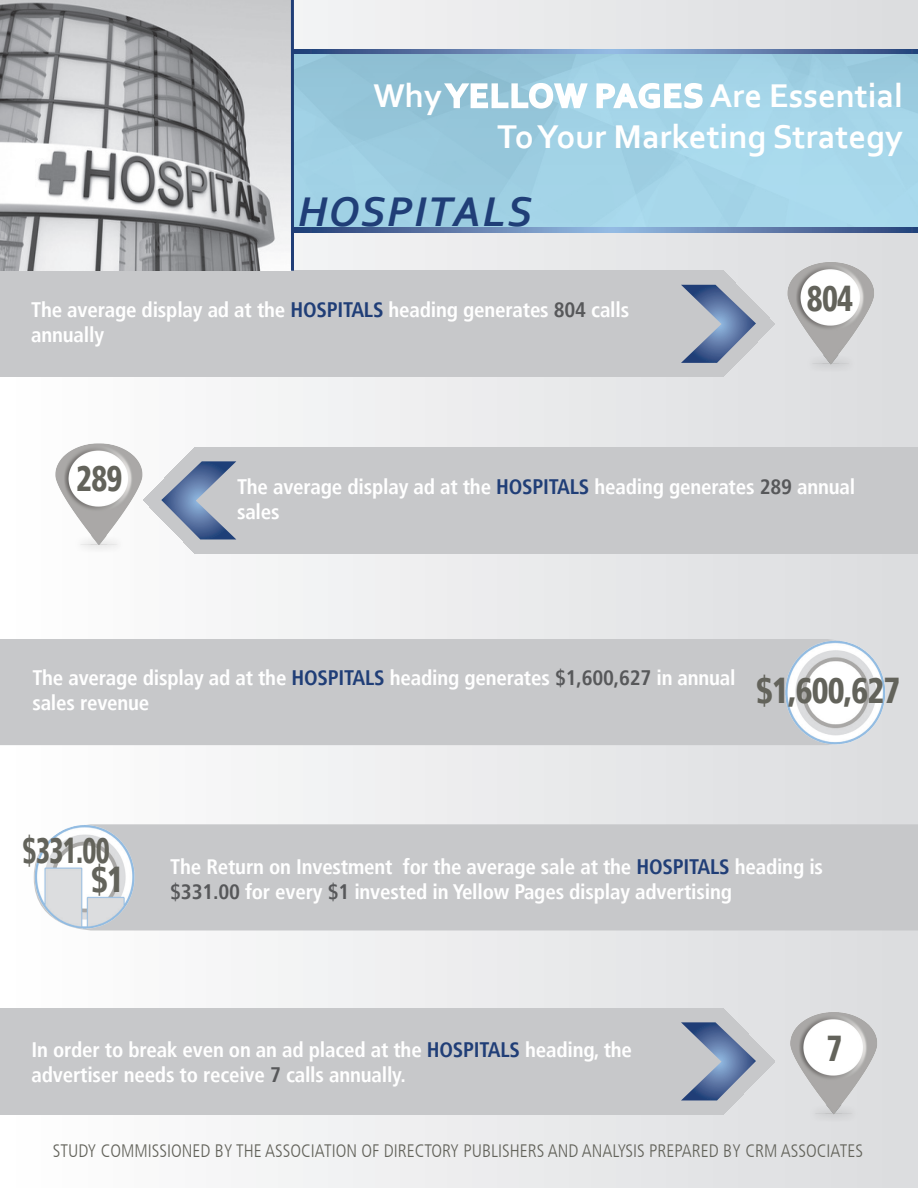
<style>
.page{position:relative;width:918px;height:1188px;background:#fff}
.page>*{position:absolute;margin:0;border:0;box-sizing:border-box;transform-origin:0 0}
.t1{font:italic 700 43.5px "Corbel";letter-spacing:.04em;color:#203e77}
.t2{font:900 condensed 36px "Frutiger LT";letter-spacing:-.025em;color:#63635b;scale:.9 1}
.t3{font:900 condensed 36px/28.8px "Frutiger LT";letter-spacing:-.025em;color:#63635b;scale:.75 1}
.t4{font:900 condensed 36px "Frutiger LT";letter-spacing:-.025em;color:#63635b;scale:.85 1}
.t5{font:700 34.5px/41.4px "Corbel";color:#fff;text-align:right}
.t6{font:700 condensed 21px/25.2px "Frutiger LT";letter-spacing:-.01em;color:#fff}
.t7{font:300 condensed 18px "Frutiger LT";color:#63635b}
.s1{color:#203e77}
.s2{color:#57585a}
</style>
<div class="page">
<div style="left:1px;top:1px;width:916px;height:1186px;background:linear-gradient(to right,#fffefe,#dbdcde)"></div>
<svg style="left:294px;top:54px;width:624px;height:174px;background:#9ecfe3"></svg>
<img style="left:770px;top:248px;width:148px;height:146px">
<div style="left:0;top:639px;width:770px;height:106px;background:#c7c8ca"></div>
<img style="left:34px;top:429px;width:117px;height:131px">
<img style="left:778px;top:1006px;width:117px;height:126px">
<img style="left:770px;top:619px;width:121px;height:134px">
<div style="left:143px;top:824px;width:775px;height:106px;background:#c7c8ca"></div>
<img style="left:27px;top:815px;width:116px;height:125px">
<svg style="left:294px;top:49px;width:624px;height:5px;background:#5f7cab"></svg>
<svg style="left:294px;top:228px;width:624px;height:4px;background:#5f7cab"></svg>
<div style="left:0;top:271px;width:775px;height:106px;background:#c7c8ca"></div>
<svg style="left:681px;top:285px;width:75px;height:78px;background:#919fb6"></svg>
<div style="left:143px;top:447px;width:775px;height:106px;background:#c7c8ca"></div>
<svg style="left:161px;top:461px;width:75px;height:78px;background:#93a0b8"></svg>
<div style="left:0;top:1008px;width:775px;height:107px;background:#c7c8ca"></div>
<svg style="left:681px;top:1022px;width:75px;height:78px;background:#929fb7"></svg>
<svg style="left:442px;top:81px;width:147px;height:29px"></svg>
<svg style="left:595px;top:76px;width:109px;height:34px"></svg>
<img style="left:0;top:0;width:291px;height:271px">
<hr style="left:291px;top:0;width:3px;height:271px;background:#203e77">
<h3 class="t5" style="left:373px;top:74px;width:531px">Why Yellow Pages Are Essential<br>To Your Marketing Strategy</h3>
<h1 class="t1" style="left:298px;top:185px;width:236px">HOSPITALS</h1>
<p class="t6" style="left:31px;top:297px;width:600px">The average display ad at the <span class="s1">Hospitals</span> heading generates <span class="s2">804</span> calls annually</p>
<h2 class="t4" style="left:807px;top:277px;width:56px">804</h2>
<h2 class="t4" style="left:76px;top:457px;width:56px">289</h2>
<p class="t6" style="left:237px;top:474px;width:620px">The average display ad at the <span class="s1">Hospitals</span> heading generates <span class="s2">289</span> annual sales</p>
<p class="t6" style="left:32px;top:665px;width:705px">The average display ad at the <span class="s1">Hospitals</span> heading generates <span class="s2">$1,600,627</span> in annual sales revenue</p>
<h2 class="t2" style="left:756px;top:669px;width:162px">$1,600,627</h2>
<h2 class="t3" style="left:91px;top:836px;width:45px;text-indent:-69px">$331.00 $1</h2>
<p class="t6" style="left:170px;top:854px;width:654px">The Return on Investment for the average sale at the <span class="s1">Hospitals</span> heading is <span class="s2">$331.00</span> for every <span class="s2">$1</span> invested in Yellow Pages display advertising</p>
<p class="t6" style="left:31px;top:1037px;width:602px">In order to break even on an ad placed at the <span class="s1">Hospitals</span> heading, the advertiser needs to receive <span class="s2">7</span> calls annually.</p>
<h2 class="t4" style="left:827px;top:1027px;width:20px">7</h2>
<p class="t7" style="left:53px;top:1140px;width:704px">STUDY COMMISSIONED BY THE ASSOCIATION OF DIRECTORY PUBLISHERS AND ANALYSIS PREPARED BY CRM</p>
<p class="t7" style="left:781px;top:1140px;width:82px">ASSOCIATES</p>
</div>
